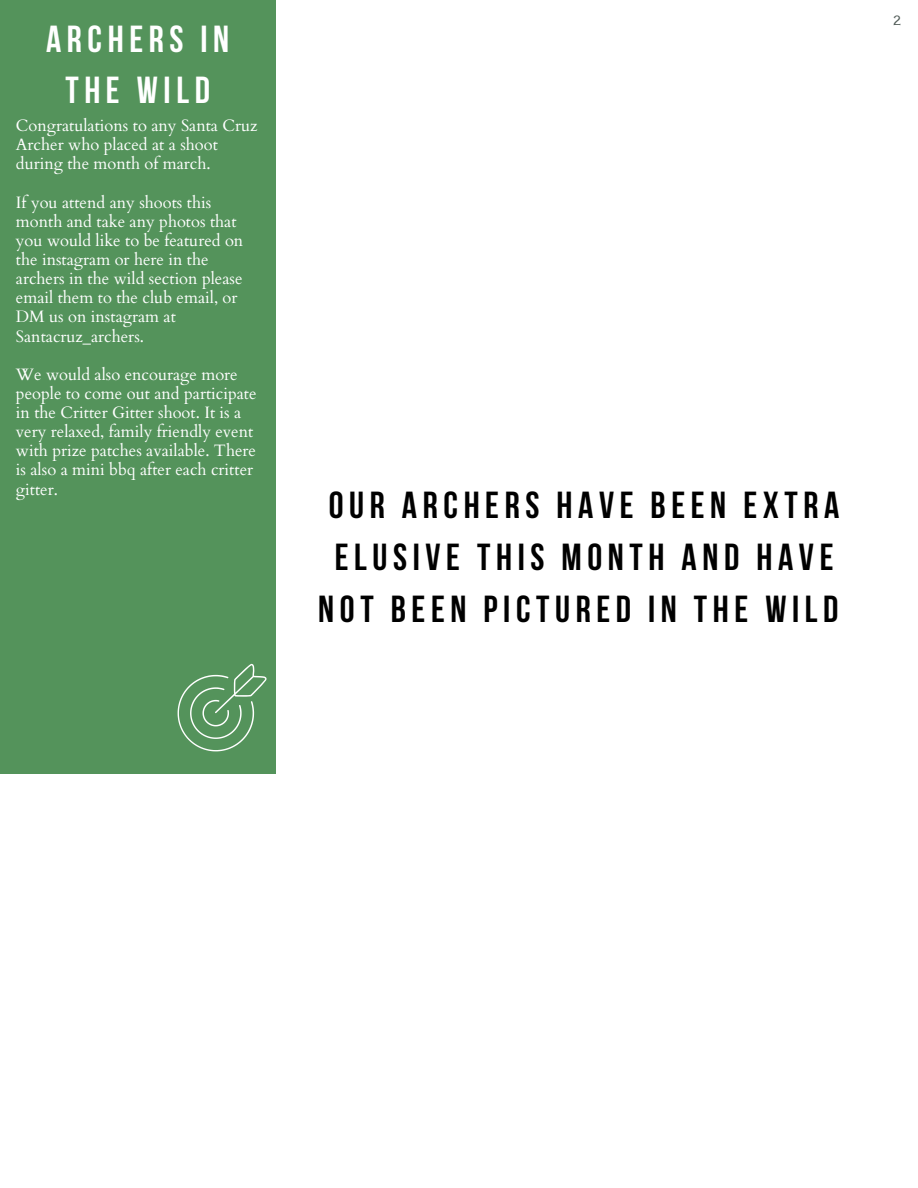
<style>
.page{position:relative;width:918px;height:1188px;background:#fff}
.page>*{position:absolute;margin:0;border:0;box-sizing:border-box;transform-origin:0 0}
.t1{font:700 37.5px/51.8px "Bebas Neue";letter-spacing:.15em;color:#000;text-align:center}
.t2{font:700 37.5px/51.8px "Bebas Neue";letter-spacing:.15em;color:#fff;text-align:center}
.t3{font:18px "Copperplate Gothic LT Pro 29 BC";color:#4f5a56}
.t4{font:16.5px/19.2px "Cardo";color:#fff}
</style>
<div class="page">
<div style="left:0;top:0;width:275px;height:773px;background:#54935b"></div>
<svg style="left:178px;top:664px;width:88px;height:87px"></svg>
<h1 class="t2" style="left:46px;top:16px;width:185px">ARCHERS IN<br>THE WILD</h1>
<p class="t4" style="left:16px;top:116px;width:243px">Congratulations to any Santa Cruz<br>Archer who placed at a shoot during the month of march.</p>
<p class="t4" style="left:16px;top:193px;width:229px">If you attend any shoots this month and take any photos that you would like to be featured on the instagram or here in the archers in the wild section please email them to the club email, or<br>DM us on instagram at<br>Santacruz_archers.</p>
<p class="t4" style="left:16px;top:365px;width:242px">We would also encourage more people to come out and participate in the Critter Gitter shoot. It is a very relaxed, family friendly event with prize patches available. There is also a mini bbq after each critter gitter.</p>
<p class="t3" style="left:893px;top:12px;width:10px">2</p>
<h1 class="t1" style="left:318px;top:483px;width:523px">OUR ARCHERS HAVE BEEN EXTRA<br>ELUSIVE THIS MONTH AND HAVE<br>NOT BEEN PICTURED IN THE WILD</h1>
</div>
